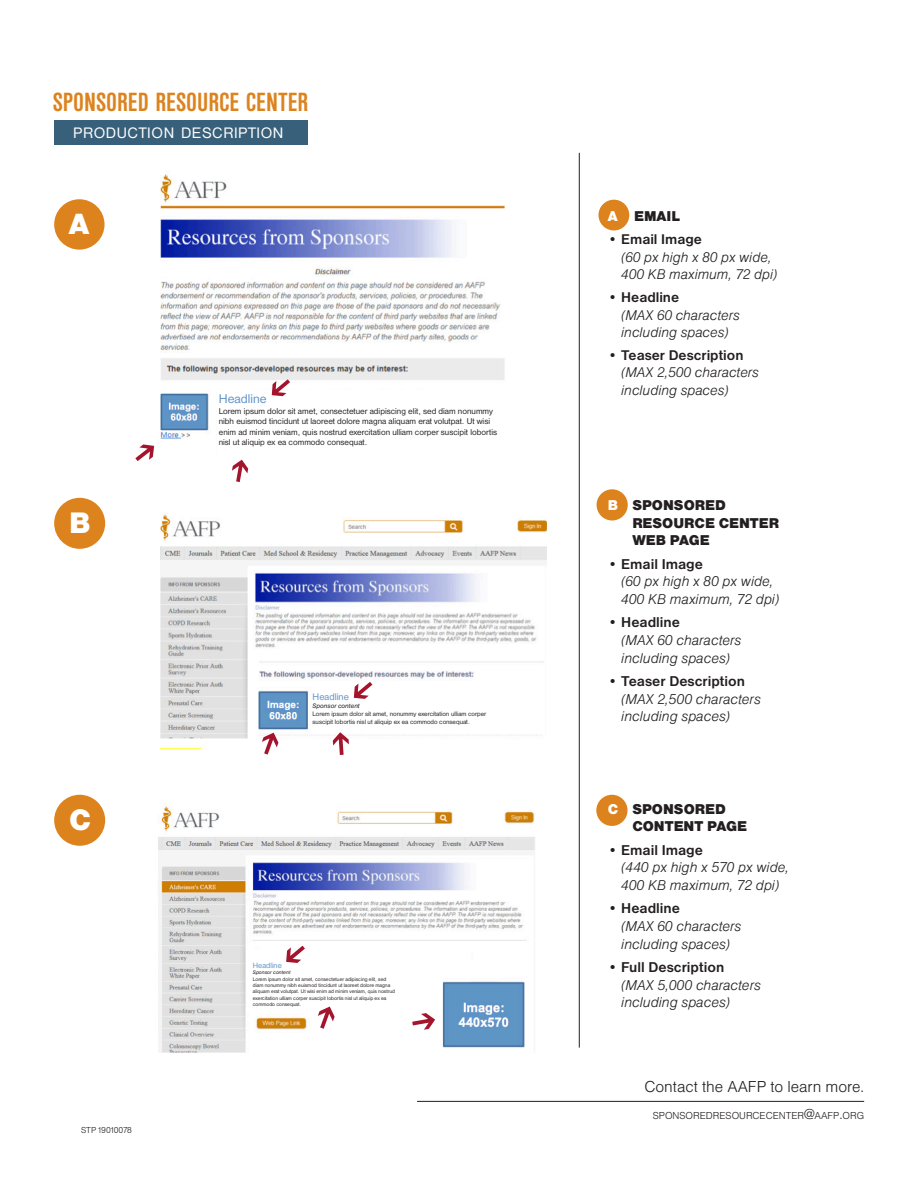
<style>
.page{position:relative;width:918px;height:1188px;background:#fff}
.page>*{position:absolute;margin:0;border:0;box-sizing:border-box;transform-origin:0 0}
.t1{font:30.75px "Nimbus San D Blac";color:#fff}
.t2{font:30.3px "Nimbus San D Blac";color:#fff}
.t3{font:700 condensed 27.3px "Nimbus San D";color:#dd831e}
.t4{font:16.5px "Nimbus San D Ligh";color:#231f20}
.t5{font:15.75px "Nimbus San D";letter-spacing:.035em;color:#fff}
.t6{font:14.7px/17.7px "Nimbus San D Ligh Ital";color:#231f20}
.t7{font:14.7px/17.7px "Nimbus San D Blac";color:#231f20}
.t8{font:14.55px/17.5px "Nimbus San D Ligh Ital";color:#231f20}
.t9{font:13.05px "Nimbus San D";color:#5d92c5}
.t10{font:10.5px "Nimbus San D Ligh";color:#231f20}
.t11{font:9.9px "Nimbus San D";color:#5d92c5}
.t12{font:9px "Nimbus San D Ligh";color:#231f20}
.t13{font:8.7px/10.5px "Nimbus San D";color:#231f20}
.t14{font:7.95px "Nimbus San D";color:#5d92c5}
.t15{font:6.6px/7.9px "Nimbus San D";color:#231f20}
.t16{font:italic 6.6px "Nimbus San D";color:#231f20}
.t17{font:5.4px/6.4px "Nimbus San D";color:#231f20}
.t18{font:italic 5.25px "Nimbus San D";color:#231f20}
.s1{color:#fff}
.s2{font-family:"Nimbus San D Ligh"}
.s3{font-family:"Nimbus San D";font-weight:700}
.s4{font-size:15px}
</style>
<div class="page">
<div style="left:54px;top:498px;width:51px;height:51px;background:#dd831e;border-radius:50%"></div>
<hr style="left:579px;top:153px;width:1px;height:895px;background:#231f20">
<div style="left:597px;top:489px;width:31px;height:32px;background:#dd831e;border-radius:50%"></div>
<img style="left:161px;top:514px;width:385px;height:235px">
<div style="left:312px;top:689px;width:215px;height:39px;background:#fff"></div>
<svg style="left:262px;top:733px;width:16px;height:22px"></svg>
<svg style="left:333px;top:732px;width:16px;height:23px"></svg>
<svg style="left:354px;top:682px;width:18px;height:17px"></svg>
<div style="left:596px;top:795px;width:32px;height:31px;background:#dd831e;border-radius:50%"></div>
<div style="left:54px;top:795px;width:51px;height:51px;background:#dd831e;border-radius:50%"></div>
<img style="left:158px;top:806px;width:377px;height:247px">
<div style="left:247px;top:951px;width:171px;height:62px;background:#fff"></div>
<svg style="left:259px;top:944px;width:212px;height:86px"></svg>
<div style="left:54px;top:199px;width:51px;height:51px;background:#dd831e;border-radius:50%"></div>
<div style="left:599px;top:200px;width:30px;height:30px;background:#dd831e;border-radius:50%"></div>
<img style="left:160px;top:174px;width:345px;height:265px">
<div style="left:217px;top:390px;width:288px;height:76px;background:#fff"></div>
<svg style="left:135px;top:444px;width:19px;height:17px"></svg>
<svg style="left:232px;top:460px;width:16px;height:22px"></svg>
<svg style="left:272px;top:379px;width:18px;height:17px"></svg>
<div style="left:54px;top:120px;width:254px;height:25px;background:#38607a"></div>
<hr style="left:417px;top:1101px;width:447px;height:1px;background:#231f20">
<p class="t3" style="left:53px;top:87px;width:257px">SPONSORED RESOURCE CENTER</p>
<p class="t5" style="left:73px;top:124px;width:212px">PRODUCTION DESCRIPTION</p>
<p class="t2" style="left:69px;top:206px;width:22px">A</p>
<p class="t7" style="left:608px;top:207px;width:74px"><span class="s1">A</span> EMAIL</p>
<p class="t8" style="left:621px;top:230px;width:157px;text-indent:-14px"><span class="s2">•</span> <span class="s3">Email Image<br></span>(60 px high x 80 px wide,<br>400 KB maximum, 72 dpi)</p>
<p class="t8" style="left:621px;top:288px;width:120px;text-indent:-14px"><span class="s2">•</span> <span class="s3">Headline<br></span>(MAX 60 characters including spaces)</p>
<p class="t8" style="left:621px;top:346px;width:139px;text-indent:-14px"><span class="s2">•</span> <span class="s3">Teaser Description </span>(MAX 2,500 characters including spaces)</p>
<p class="t9" style="left:219px;top:392px;width:49px">Headline</p>
<p class="t13" style="left:219px;top:406px;width:280px">Lorem ipsum dolor sit amet, consectetuer adipiscing elit, sed diam nonummy nibh euismod tincidunt ut laoreet dolore magna aliquam erat volutpat. Ut wisi enim ad minim veniam, quis nostrud exercitation ulliam corper suscipit lobortis nisl ut aliquip ex ea commodo consequat.</p>
<p class="t1" style="left:69px;top:505px;width:23px">B</p>
<p class="t1" style="left:69px;top:802px;width:23px">C</p>
<p class="t12" style="left:81px;top:1125px;width:6px">STP</p>
<p class="t12" style="left:99px;top:1125px;width:35px">19010078</p>
<p class="t11" style="left:313px;top:692px;width:38px">Headline</p>
<p class="t16" style="left:313px;top:702px;width:49px">Sponsor content</p>
<p class="t15" style="left:313px;top:710px;width:175px">Lorem ipsum dolor sit amet, nonummy exercitation ulliam corper suscipit lobortis nisl ut aliquip ex ea commodo consequat.</p>
<p class="t14" style="left:253px;top:961px;width:30px">Headline</p>
<p class="t18" style="left:253px;top:970px;width:39px">Sponsor content</p>
<p class="t17" style="left:253px;top:976px;width:144px">Lorem ipsum dolor sit amet, consectetuer adipiscing elit, sed diam nonummy nibh euismod tincidunt ut laoreet dolore magna aliquam erat volutpat. Ut wisi enim ad minim veniam, quis nostrud exercitation ulliam corper suscipit lobortis nisl ut aliquip ex ea commodo consequat.</p>
<p class="t7" style="left:632px;top:496px;width:148px;text-indent:-25px"><span class="s1">B</span> SPONSORED<br>RESOURCE CENTER<br>WEB PAGE</p>
<p class="t6" style="left:621px;top:555px;width:159px;text-indent:-14px"><span class="s2">•</span> <span class="s3">Email Image<br></span>(60 px high x 80 px wide,<br>400 KB maximum, 72 dpi)</p>
<p class="t6" style="left:621px;top:613px;width:122px;text-indent:-14px"><span class="s2">•</span> <span class="s3">Headline<br></span>(MAX 60 characters including spaces)</p>
<p class="t6" style="left:621px;top:672px;width:141px;text-indent:-14px"><span class="s2">•</span> <span class="s3">Teaser Description </span>(MAX 2,500 characters including spaces)</p>
<p class="t7" style="left:632px;top:800px;width:116px;text-indent:-25px"><span class="s1">C</span> SPONSORED<br>CONTENT PAGE</p>
<p class="t6" style="left:621px;top:841px;width:169px;text-indent:-14px"><span class="s2">•</span> <span class="s3">Email Image<br></span>(440 px high x 570 px wide,<br>400 KB maximum, 72 dpi)</p>
<p class="t6" style="left:621px;top:899px;width:122px;text-indent:-14px"><span class="s2">•</span> <span class="s3">Headline<br></span>(MAX 60 characters including spaces)</p>
<p class="t6" style="left:621px;top:958px;width:141px;text-indent:-14px"><span class="s2">•</span> <span class="s3">Full Description<br></span>(MAX 5,000 characters including spaces)</p>
<p class="t4" style="left:644px;top:1077px;width:221px">Contact the AAFP to learn more.</p>
<p class="t10" style="left:653px;top:1110px;width:213px">SPONSOREDRESOURCECENTER<span class="s4">@</span>AAFP<span class="s4">.</span>ORG</p>
</div>
